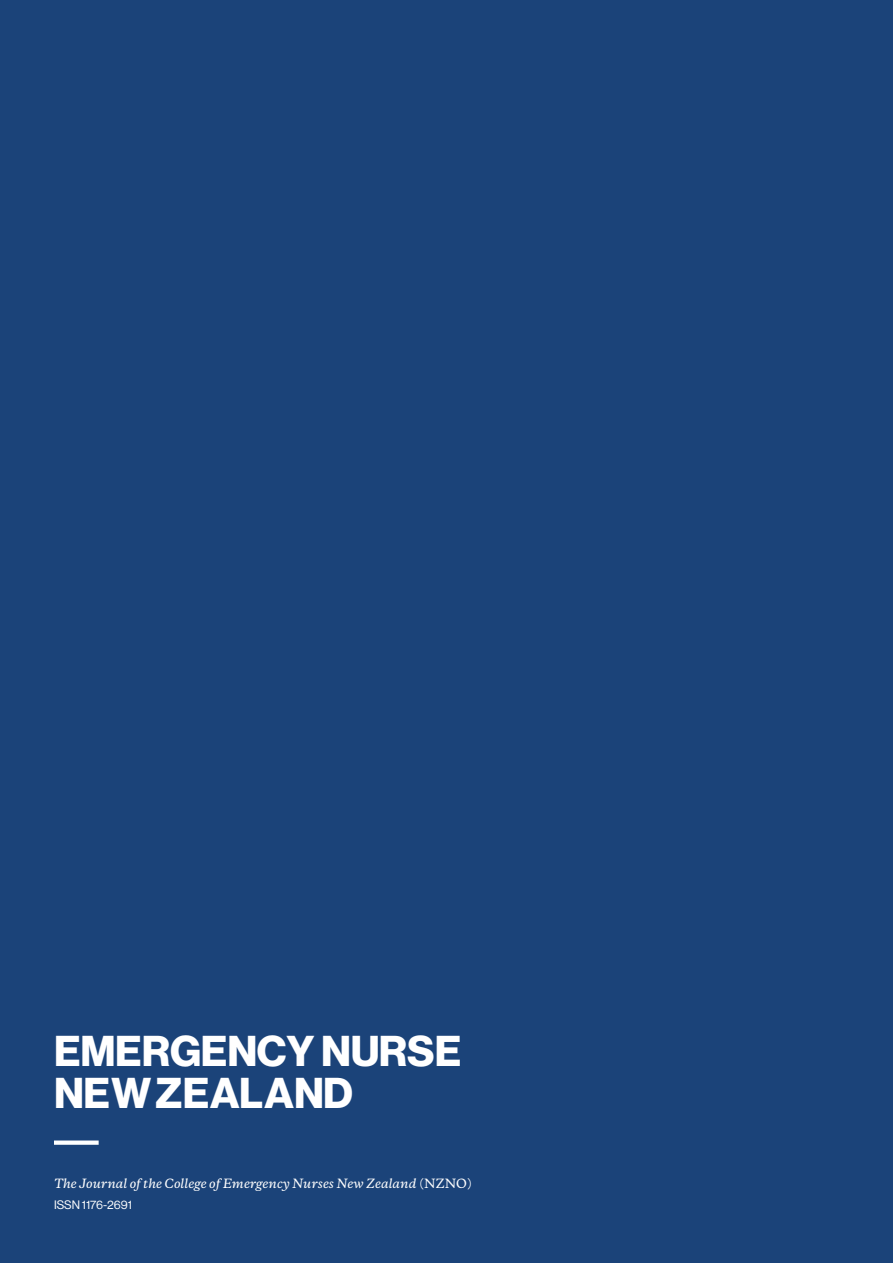
<style>
.page{position:relative;width:893px;height:1263px;background:#1b4379}
.page>*{position:absolute;margin:0;border:0;box-sizing:border-box;transform-origin:0 0}
.t1{font:42.15px/42.2px "N Haas Grotesk DS Pro 75 Bd";color:#fff}
.t2{font:italic 500 12px "Galaxie Copernicus";color:#fff}
.t3{font:12px "N Haas Grotesk DS Pro 55 Rg";color:#fff}
.s1{font-style:normal}
</style>
<div class="page">
<div style="left:54px;top:1140px;width:45px;height:5px;background:#fff"></div>
<h1 class="t1" style="left:54px;top:1030px;width:409px">EMERGENCY NURSE<br>NEW ZEALAND</h1>
<p class="t2" style="left:54px;top:1175px;width:419px">The Journal of the College of Emergency Nurses New Zealand <span class="s1">(NZNO)</span></p>
<p class="t3" style="left:54px;top:1198px;width:79px">ISSN 1176-2691</p>
</div>
